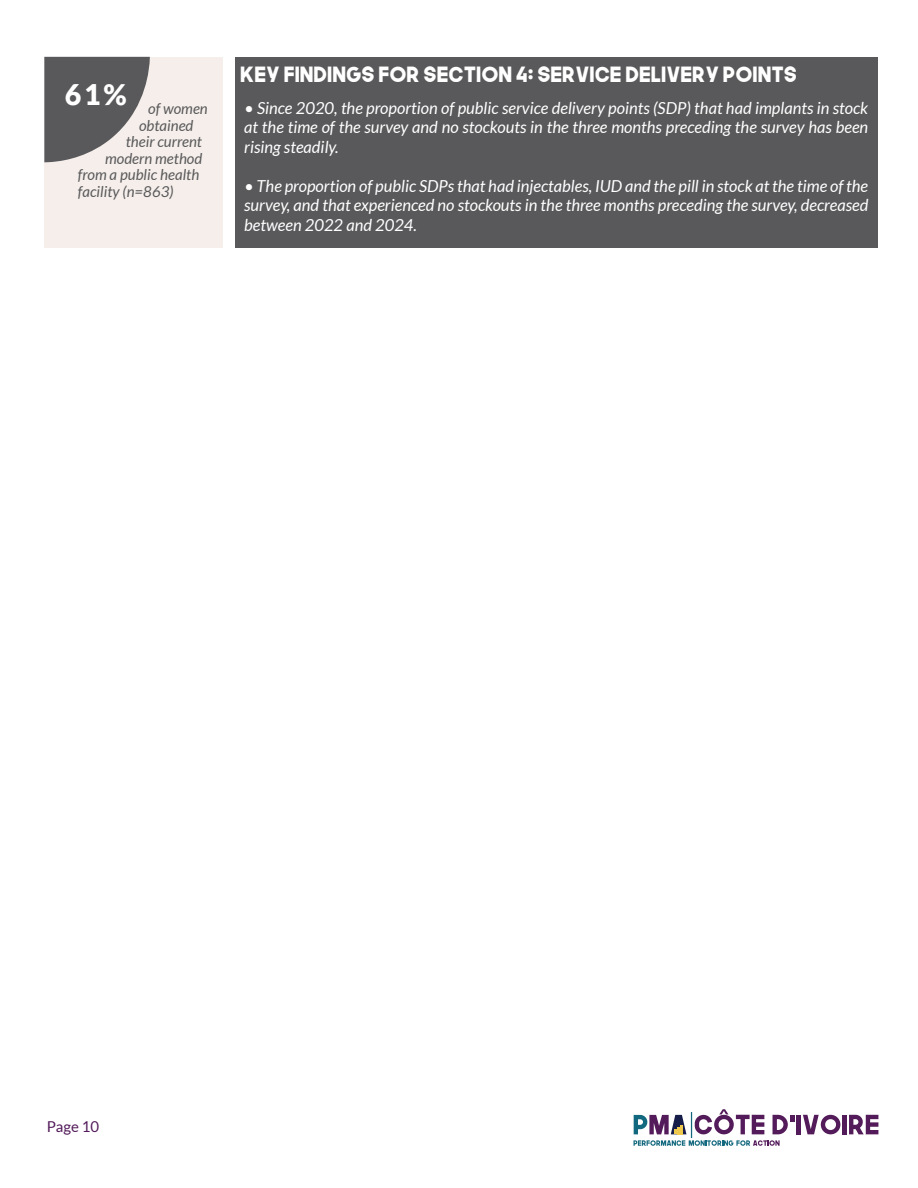
<style>
.page{position:relative;width:918px;height:1188px;background:#fff}
.page>*{position:absolute;margin:0;border:0;box-sizing:border-box;transform-origin:0 0}
.t1{font:900 28.5px "Lato";color:#fff}
.t2{font:21px "The Next Font";color:#fff}
.t3{font:italic 16.5px/19.5px "Lato";color:#fff;text-align:justify}
.t4{font:italic 15px "Lato";color:#59595b}
.t5{font:15px "Lato";letter-spacing:-.005em;color:#531b5a}
</style>
<div class="page">
<div style="left:44px;top:57px;width:178px;height:191px;background:#f5eeea"></div>
<div style="left:236px;top:57px;width:642px;height:191px;background:#59595b"></div>
<div style="left:796px;top:1115px;width:5px;height:19px;background:#541b5a"></div>
<svg style="left:803px;top:1115px;width:37px;height:19px"></svg>
<hr style="left:843px;top:1115px;width:4px;height:19px;background:#541b5a">
<svg style="left:849px;top:1115px;width:29px;height:19px"></svg>
<svg style="left:634px;top:1109px;width:160px;height:37px"></svg>
<svg style="left:44px;top:57px;width:106px;height:105px"></svg>
<h1 class="t1" style="left:65px;top:78px;width:64px">61%</h1>
<p class="t4" style="left:148px;top:100px;width:61px">of women</p>
<p class="t4" style="left:139px;top:117px;width:56px">obtained</p>
<p class="t4" style="left:126px;top:133px;width:78px">their current</p>
<p class="t4" style="left:105px;top:150px;width:99px">modern method</p>
<p class="t4" style="left:78px;top:166px;width:123px">from a public health</p>
<p class="t4" style="left:78px;top:183px;width:97px">facility (n=863)</p>
<p class="t2" style="left:240px;top:60px;width:558px">KEY FINDINGS FOR SECTION 4: SERVICE DELIVERY POINTS</p>
<p class="t3" style="left:244px;top:98px;width:626px">• Since 2020, the proportion of public service delivery points (SDP) that had implants in stock at the time of the survey and no stockouts in the three months preceding the survey has been rising steadily.</p>
<p class="t3" style="left:244px;top:176px;width:626px">• The proportion of public SDPs that had injectables, IUD and the pill in stock at the time of the survey, and that experienced no stockouts in the three months preceding the survey, decreased between 2022 and 2024.</p>
<p class="t5" style="left:47px;top:1118px;width:54px">Page 10</p>
</div>
